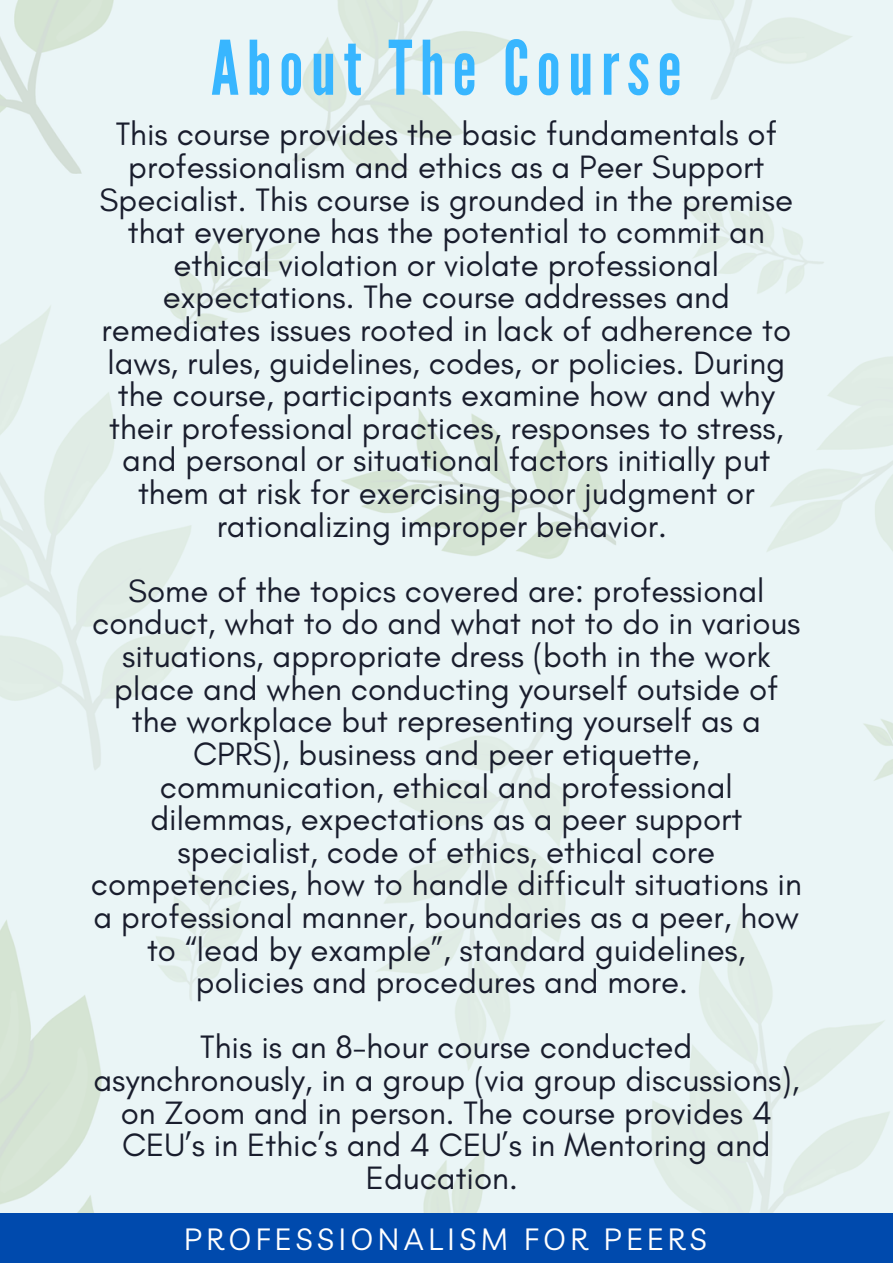
<style>
.page{position:relative;width:893px;height:1264px;background:#fff}
.page>*{position:absolute;margin:0;border:0;box-sizing:border-box;transform-origin:0 0}
.t1{font:75px "League Gothic";letter-spacing:.1em;color:#38b6ff}
.t2{font:33px/32.5px "Glacial Indifference";color:#191d2d;text-align:center}
.t3{font:30px "Livvic";letter-spacing:.15em;color:#fff}
</style>
<div class="page">
<div style="left:0;top:1213px;width:892px;height:49px;background:#004aad"></div>
<p class="t1" style="left:211px;top:25px;width:472px">About The Course</p>
<p class="t2" style="left:100px;top:117px;width:694px">This course provides the basic fundamentals of professionalism and ethics as a Peer Support Specialist. This course is grounded in the premise that everyone has the potential to commit an ethical violation or violate professional expectations. The course addresses and remediates issues rooted in lack of adherence to laws, rules, guidelines, codes, or policies. During the course, participants examine how and why their professional practices, responses to stress, and personal or situational factors initially put them at risk for exercising poor judgment or rationalizing improper behavior.</p>
<p class="t2" style="left:91px;top:574px;width:712px">Some of the topics covered are: professional conduct, what to do and what not to do in various situations, appropriate dress (both in the work place and when conducting yourself outside of the workplace but representing yourself as a CPRS), business and peer etiquette, communication, ethical and professional dilemmas, expectations as a peer support specialist, code of ethics, ethical core competencies, how to handle difficult situations in a professional manner, boundaries as a peer, how to “lead by example”, standard guidelines, policies and procedures and more.</p>
<p class="t2" style="left:93px;top:1030px;width:707px">This is an 8-hour course conducted asynchronously, in a group (via group discussions), on Zoom and in person. The course provides 4<br>CEU’s in Ethic’s and 4 CEU’s in Mentoring and Education.</p>
<p class="t3" style="left:184px;top:1219px;width:524px">PROFESSIONALISM FOR PEERS</p>
</div>
